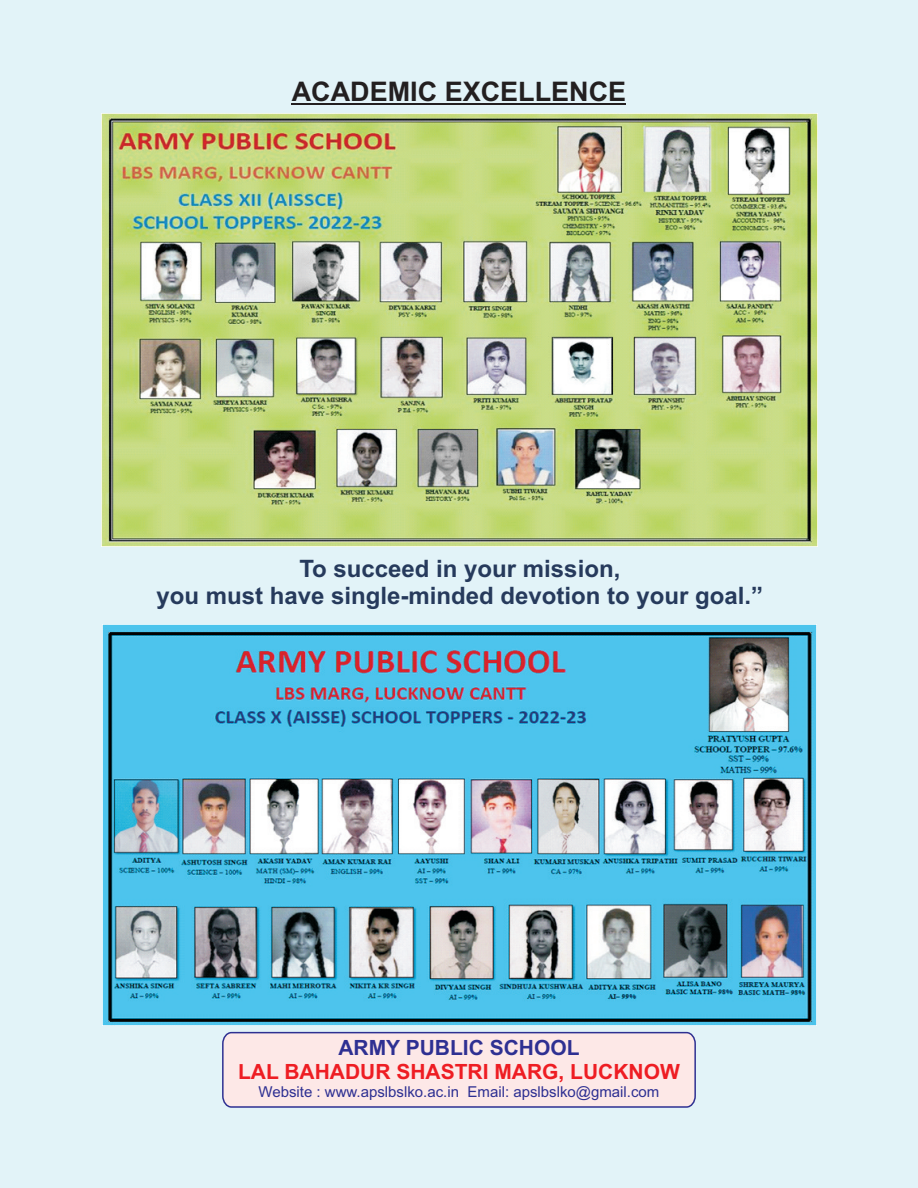
<style>
.page{position:relative;width:918px;height:1188px;background:#e2f3f8}
.page>*{position:absolute;margin:0;border:0;box-sizing:border-box;transform-origin:0 0}
.t1{font:700 27px "Arial";color:#231f20}
.t2{font:700 24px/26.8px "Arial";color:#263a5c;text-align:center}
.t3{font:700 21px "Arial";color:#ee1d23}
.t4{font:700 21px "Arial";color:#2e3092}
.t5{font:15px "Arial";color:#2e3092}
</style>
<div class="page">
<hr style="left:292px;top:103px;width:334px;height:1px;background:#231f20">
<img style="left:102px;top:114px;width:715px;height:432px">
<img style="left:102px;top:625px;width:714px;height:400px">
<svg style="left:222px;top:1031px;width:474px;height:77px;background:#f3e0e3"></svg>
<p class="t1" style="left:292px;top:81px;width:336px">ACADEMIC EXCELLENCE</p>
<p class="t2" style="left:156px;top:558px;width:608px">To succeed in your mission,<br>you must have single-minded devotion to your goal.”</p>
<p class="t4" style="left:338px;top:1040px;width:243px">ARMY PUBLIC SCHOOL</p>
<p class="t5" style="left:259px;top:1086px;width:402px">Website : www.apslbslko.ac.in Email: apslbslko@gmail.com</p>
<p class="t3" style="left:238px;top:1063px;width:443px">LAL BAHADUR SHASTRI MARG, LUCKNOW</p>
</div>
